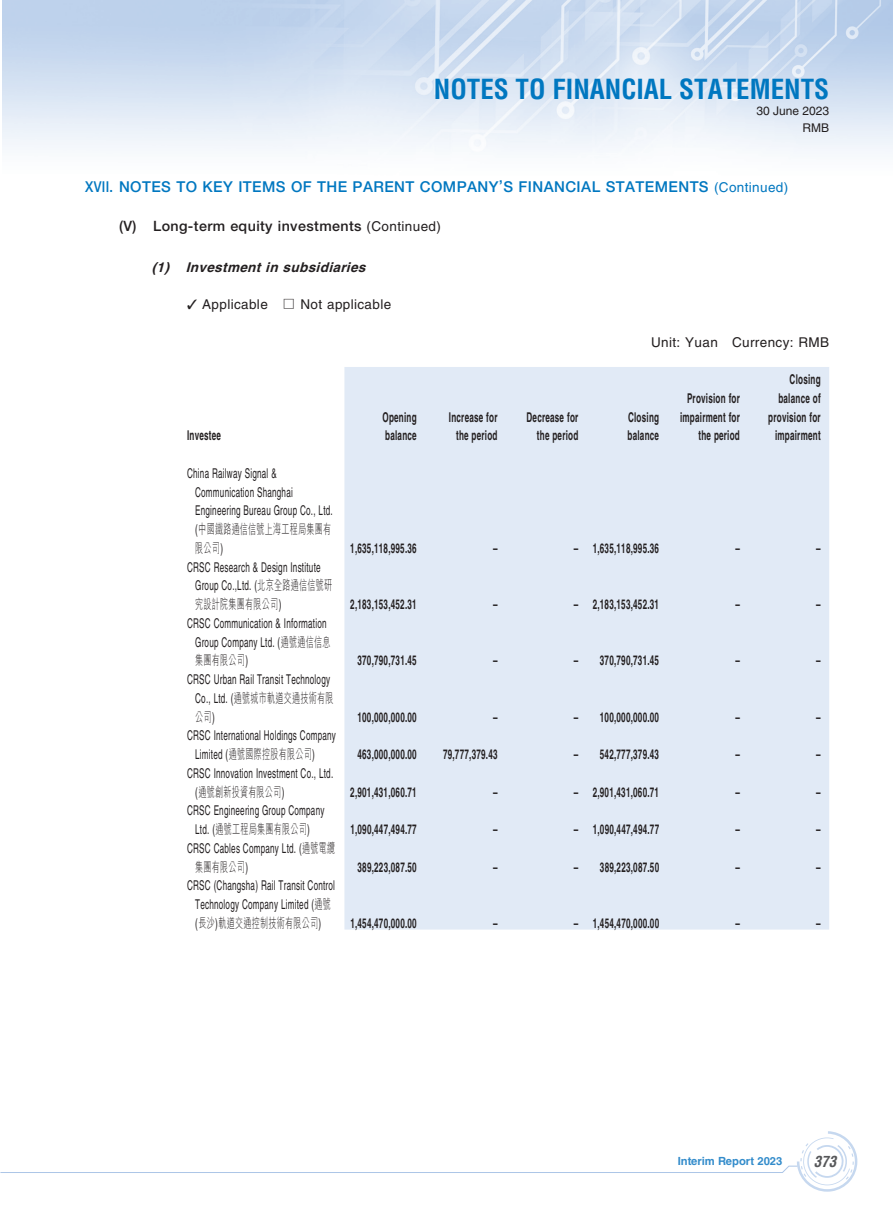
<style>
.page{position:relative;width:893px;height:1212px;background:#fff}
.page>*{position:absolute;margin:0;border:0;box-sizing:border-box;transform-origin:0 0}
.t1{font:700 condensed 27px "Helvetica LT Std";color:#0077c0}
.t2{font:500 15px "Helvetica Neue LT Std";letter-spacing:.03em;color:#0077c0;scale:.85 1}
.t3{font:italic 700 condensed 15px "Helvetica LT Std";color:#57585a}
.t4{font:500 14.25px "Helvetica Neue LT Std";letter-spacing:.03em;color:#231f20}
.t5{font:700 13.5px/18.8px "Helvetica LT Std";letter-spacing:.03em;color:#231f20;text-align:right;scale:.6 1}
.t6{font:13.5px/18.8px "Helvetica LT Std";letter-spacing:.03em;color:#231f20;scale:.6 1}
.t7{font:300 13.5px/18.8px "M Hei HK";letter-spacing:.03em;color:#231f20;scale:.6 1}
.t8{font:13.5px "Helvetica LT Std";letter-spacing:.03em;color:#231f20}
.t9{font:italic 700 13.5px "Helvetica LT Std";color:#231f20}
.t10{font:12px/16.5px "Helvetica LT Std";color:#231f20;text-align:right}
.t11{font:700 11.25px "Helvetica LT Std";color:#338ccb}
.s1{font-family:"Helvetica LT Std";font-weight:400;font-size:13.5px}
.s2{font-family:"M Hei HK";font-weight:300}
.s3{font-family:"Helvetica LT Std";font-weight:400}
</style>
<div class="page">
<img style="left:2px;top:0;width:891px;height:152px">
<svg style="left:0;top:1131px;width:857px;height:61px"></svg>
<div style="left:344px;top:367px;width:485px;height:562px;background:#e1eaf6"></div>
<h1 class="t1" style="left:434px;top:72px;width:397px">NOTES TO FINANCIAL STATEMENTS</h1>
<p class="t10" style="left:756px;top:103px;width:74px">30 June 2023<br>RMB</p>
<p class="t2" style="left:85px;top:178px;width:829px">XVII. NOTES TO KEY ITEMS OF THE PARENT COMPANY’S FINANCIAL STATEMENTS <span class="s1">(Continued)</span></p>
<p class="t4" style="left:119px;top:217px;width:323px">(V) Long-term equity investments <span class="s1">(Continued)</span></p>
<p class="t9" style="left:152px;top:258px;width:220px">(1) Investmentin subsidiaries</p>
<p class="t8" style="left:187px;top:296px;width:206px">✓ Applicable <span class="s2">□</span> Not applicable</p>
<p class="t8" style="left:651px;top:334px;width:180px">Unit: Yuan Currency: RMB</p>
<p class="t5" style="left:187px;top:426px;width:58px">Investee</p>
<p class="t6" style="left:195px;top:464px;width:231px;text-indent:-8px">China Railway Signal &amp;<br>Communication Shanghai<br>Engineering Bureau Group Co., Ltd.</p>
<p class="t7" style="left:195px;top:519px;width:228px"><span class="s3">(</span>中國鐵路通信信號上海工程局集團有限公司<span class="s3">)</span></p>
<p class="t5" style="left:382px;top:407px;width:59px;text-align:left">Opening balance</p>
<p class="t5" style="left:449px;top:407px;width:83px;text-align:center">Increase for the period</p>
<p class="t5" style="left:527px;top:407px;width:88px">Decrease for the period</p>
<p class="t5" style="left:628px;top:407px;width:54px;text-align:left">Closing balance</p>
<p class="t5" style="left:680px;top:388px;width:101px">Provision for impairment for the period</p>
<p class="t5" style="left:768px;top:370px;width:89px">Closing balance of provision for impairment</p>
<p class="t5" style="left:350px;top:538px;width:112px">1,635,118,995.36</p>
<p class="t5" style="left:493px;top:538px;width:9px">–</p>
<p class="t5" style="left:574px;top:538px;width:144px">– 1,635,118,995.36</p>
<p class="t5" style="left:735px;top:538px;width:9px">–</p>
<p class="t5" style="left:816px;top:538px;width:9px">–</p>
<p class="t6" style="left:195px;top:557px;width:230px;text-indent:-8px">CRSC Research &amp; Design Institute<br>Group Co.,Ltd. (<span class="s2">北京全路通信信號研</span></p>
<p class="t7" style="left:195px;top:594px;width:145px">究設計院集團有限公司<span class="s3">)</span></p>
<p class="t5" style="left:350px;top:595px;width:112px">2,183,153,452.31</p>
<p class="t5" style="left:493px;top:595px;width:9px">–</p>
<p class="t5" style="left:574px;top:595px;width:144px">– 2,183,153,452.31</p>
<p class="t5" style="left:735px;top:595px;width:9px">–</p>
<p class="t5" style="left:816px;top:595px;width:9px">–</p>
<p class="t6" style="left:187px;top:614px;width:240px;text-align:center">CRSC Communication &amp; Information<br>Group Company Ltd. (<span class="s2">通號通信信息</span></p>
<p class="t7" style="left:195px;top:651px;width:90px">集團有限公司<span class="s3">)</span></p>
<p class="t5" style="left:357px;top:651px;width:100px">370,790,731.45</p>
<p class="t5" style="left:493px;top:651px;width:9px">–</p>
<p class="t5" style="left:574px;top:651px;width:144px">– 370,790,731.45</p>
<p class="t5" style="left:735px;top:651px;width:9px">–</p>
<p class="t5" style="left:816px;top:651px;width:9px">–</p>
<p class="t6" style="left:187px;top:670px;width:240px">CRSC Urban Rail Transit Technology</p>
<p class="t7" style="left:195px;top:688px;width:232px"><span class="s3">Co., Ltd. (</span>通號城市軌道交通技術有限公司<span class="s3">)</span></p>
<p class="t5" style="left:357px;top:707px;width:100px">100,000,000.00</p>
<p class="t5" style="left:493px;top:707px;width:9px">–</p>
<p class="t5" style="left:574px;top:707px;width:144px">– 100,000,000.00</p>
<p class="t5" style="left:735px;top:707px;width:9px">–</p>
<p class="t5" style="left:816px;top:707px;width:9px">–</p>
<p class="t6" style="left:187px;top:726px;width:250px">CRSC International Holdings Company</p>
<p class="t7" style="left:195px;top:744px;width:201px"><span class="s3">Limited (</span>通號國際控股有限公司<span class="s3">)</span></p>
<p class="t5" style="left:357px;top:745px;width:100px">463,000,000.00</p>
<p class="t5" style="left:443px;top:745px;width:92px">79,777,379.43</p>
<p class="t5" style="left:574px;top:745px;width:144px">– 542,777,379.43</p>
<p class="t5" style="left:735px;top:745px;width:9px">–</p>
<p class="t5" style="left:816px;top:745px;width:9px">–</p>
<p class="t6" style="left:187px;top:764px;width:245px">CRSC Innovation Investment Co., Ltd.</p>
<p class="t7" style="left:195px;top:782px;width:150px"><span class="s3">(</span>通號創新投資有限公司<span class="s3">)</span></p>
<p class="t5" style="left:350px;top:782px;width:112px">2,901,431,060.71</p>
<p class="t5" style="left:493px;top:782px;width:9px">–</p>
<p class="t5" style="left:574px;top:782px;width:144px">– 2,901,431,060.71</p>
<p class="t5" style="left:735px;top:782px;width:9px">–</p>
<p class="t5" style="left:816px;top:782px;width:9px">–</p>
<p class="t6" style="left:187px;top:801px;width:230px">CRSC Engineering Group Company</p>
<p class="t7" style="left:195px;top:819px;width:193px"><span class="s3">Ltd. (</span>通號工程局集團有限公司<span class="s3">)</span></p>
<p class="t5" style="left:350px;top:820px;width:112px">1,090,447,494.77</p>
<p class="t5" style="left:493px;top:820px;width:9px">–</p>
<p class="t5" style="left:574px;top:820px;width:144px">– 1,090,447,494.77</p>
<p class="t5" style="left:735px;top:820px;width:9px">–</p>
<p class="t5" style="left:816px;top:820px;width:9px">–</p>
<p class="t6" style="left:187px;top:839px;width:248px">CRSC Cables Company Ltd. (<span class="s2">通號電纜</span></p>
<p class="t7" style="left:195px;top:857px;width:90px">集團有限公司<span class="s3">)</span></p>
<p class="t5" style="left:358px;top:857px;width:100px">389,223,087.50</p>
<p class="t5" style="left:493px;top:857px;width:9px">–</p>
<p class="t5" style="left:574px;top:857px;width:144px">– 389,223,087.50</p>
<p class="t5" style="left:735px;top:857px;width:9px">–</p>
<p class="t5" style="left:816px;top:857px;width:9px">–</p>
<p class="t6" style="left:187px;top:876px;width:248px;text-align:center">CRSC (Changsha) Rail Transit Control<br>Technology Company Limited (<span class="s2">通號</span></p>
<p class="t7" style="left:195px;top:913px;width:212px"><span class="s3">(</span>長沙<span class="s3">)</span>軌道交通控制技術有限公司<span class="s3">)</span></p>
<p class="t5" style="left:350px;top:913px;width:112px">1,454,470,000.00</p>
<p class="t5" style="left:493px;top:913px;width:9px">–</p>
<p class="t5" style="left:574px;top:913px;width:144px">– 1,454,470,000.00</p>
<p class="t5" style="left:735px;top:913px;width:9px">–</p>
<p class="t5" style="left:816px;top:913px;width:9px">–</p>
<p class="t11" style="left:678px;top:1154px;width:106px">Interim Report 2023</p>
<p class="t3" style="left:814px;top:1152px;width:24px">373</p>
</div>
